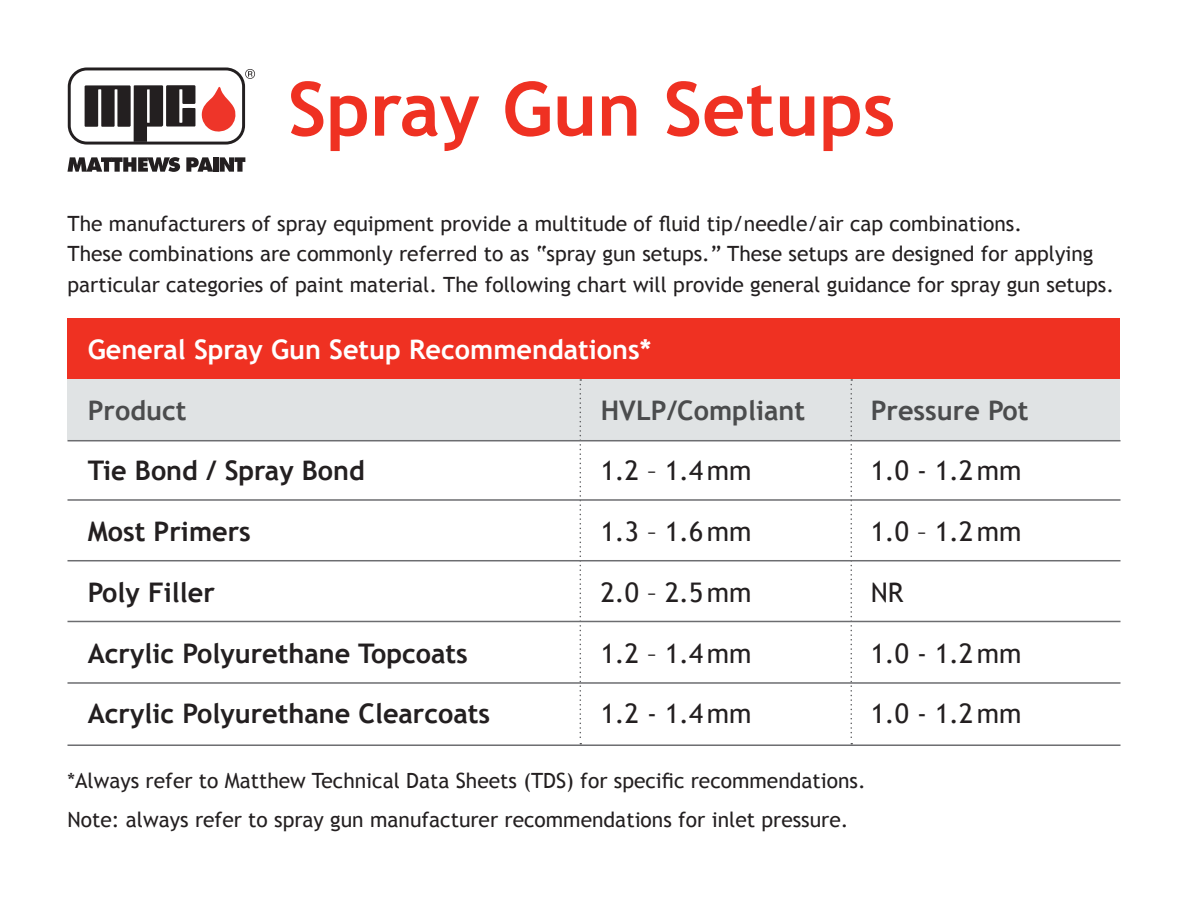
<style>
.page{position:relative;width:1188px;height:918px;background:#fff}
.page>*{position:absolute;margin:0;border:0;box-sizing:border-box;transform-origin:0 0}
.t1{font:700 75px "Trebuchet MS";color:#ef3122}
.t2{font:700 27px "Trebuchet MS";color:#231f20}
.t3{font:27px "Trebuchet MS";color:#231f20}
.t4{font:700 27px "Trebuchet MS";color:#fff}
.t5{font:700 27px "Trebuchet MS";color:#4b4c4d}
.t6{font:21px/30px "Trebuchet MS";color:#231f20}
</style>
<div class="page">
<svg style="left:68px;top:157px;width:112px;height:15px"></svg>
<svg style="left:186px;top:157px;width:27px;height:15px"></svg>
<div style="left:213px;top:157px;width:5px;height:15px;background:#231f20"></div>
<svg style="left:220px;top:157px;width:25px;height:15px"></svg>
<svg style="left:68px;top:68px;width:187px;height:77px"></svg>
<div style="left:68px;top:318px;width:1052px;height:61px;background:#ef3122"></div>
<div style="left:68px;top:379px;width:512px;height:61px;background:#e0e3e4"></div>
<div style="left:580px;top:379px;width:270px;height:61px;background:#e0e3e4"></div>
<div style="left:850px;top:379px;width:270px;height:61px;background:#e0e3e4"></div>
<svg style="left:580px;top:379px;width:1px;height:365px"></svg>
<svg style="left:850px;top:379px;width:2px;height:365px"></svg>
<hr style="left:68px;top:440px;width:1052px;height:1px;background:#6c6d70">
<hr style="left:68px;top:499px;width:1052px;height:2px;background:#6c6d70">
<hr style="left:68px;top:560px;width:1052px;height:1px;background:#6c6d70">
<hr style="left:68px;top:621px;width:1052px;height:1px;background:#6c6d70">
<hr style="left:68px;top:682px;width:1052px;height:2px;background:#6c6d70">
<hr style="left:68px;top:744px;width:1052px;height:2px;background:#6c6d70">
<h1 class="t1" style="left:288px;top:62px;width:609px">Spray Gun Setups</h1>
<p class="t6" style="left:68px;top:209px;width:1048px">The manufacturers of spray equipment provide a multitude of fluid tip/needle/air cap combinations.<br>These combinations are commonly referred to as “spray gun setups.” These setups are designed for applying particular categories of paint material. The following chart will provide general guidance for spray gun setups.</p>
<p class="t4" style="left:88px;top:332px;width:565px">General Spray Gun Setup Recommendations*</p>
<p class="t5" style="left:88px;top:393px;width:100px">Product</p>
<p class="t5" style="left:601px;top:393px;width:206px">HVLP/Compliant</p>
<p class="t5" style="left:871px;top:393px;width:159px">Pressure Pot</p>
<p class="t2" style="left:88px;top:454px;width:279px">Tie Bond / Spray Bond</p>
<p class="t3" style="left:601px;top:455px;width:152px">1.2 – 1.4mm</p>
<p class="t3" style="left:871px;top:455px;width:152px">1.0 - 1.2mm</p>
<p class="t2" style="left:88px;top:515px;width:165px">Most Primers</p>
<p class="t3" style="left:601px;top:516px;width:152px">1.3 – 1.6mm</p>
<p class="t3" style="left:871px;top:516px;width:152px">1.0 – 1.2mm</p>
<p class="t2" style="left:88px;top:575px;width:129px">Poly Filler</p>
<p class="t3" style="left:601px;top:576px;width:152px">2.0 – 2.5mm</p>
<p class="t3" style="left:871px;top:576px;width:34px">NR</p>
<p class="t2" style="left:88px;top:636px;width:382px">Acrylic Polyurethane Topcoats</p>
<p class="t3" style="left:601px;top:637px;width:152px">1.2 – 1.4mm</p>
<p class="t3" style="left:871px;top:637px;width:152px">1.0 - 1.2mm</p>
<p class="t2" style="left:88px;top:697px;width:404px">Acrylic Polyurethane Clearcoats</p>
<p class="t3" style="left:601px;top:698px;width:152px">1.2 - 1.4mm</p>
<p class="t3" style="left:871px;top:698px;width:152px">1.0 - 1.2mm</p>
<p class="t6" style="left:68px;top:762px;width:800px;line-height:38.7px">*Always refer to Matthew Technical Data Sheets (TDS) for specific recommendations.<br>Note: always refer to spray gun manufacturer recommendations for inlet pressure.</p>
</div>
